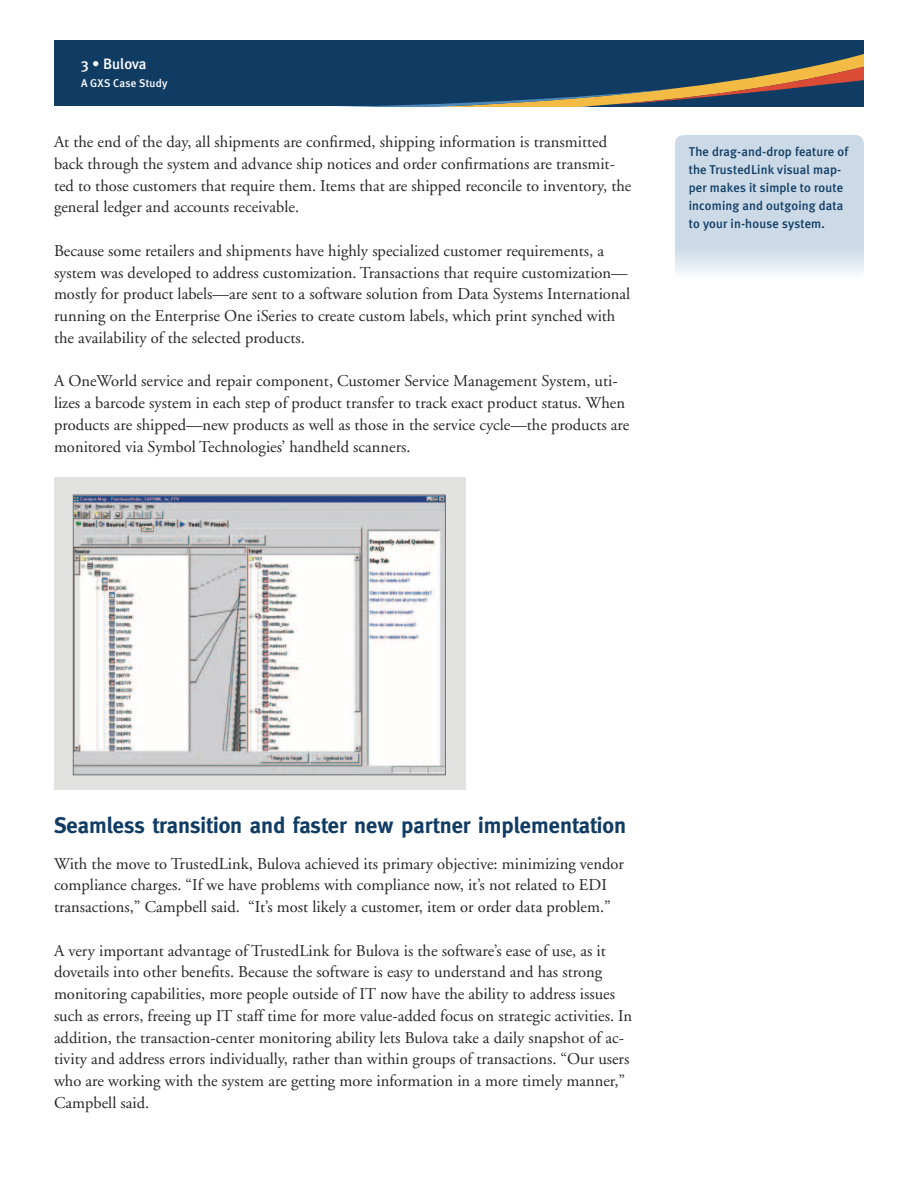
<style>
.page{position:relative;width:918px;height:1188px;background:#fff}
.page>*{position:absolute;margin:0;border:0;box-sizing:border-box;transform-origin:0 0}
.t1{font:700 22.5px "Meta";color:#103c64}
.t2{font:16.5px/21.8px "Adobe Garamond";color:#262527}
.t3{font:500 15px "Meta Plus";color:#fff}
.t4{font:500 12.75px/18px "Meta Plus";letter-spacing:.01em;color:#103c64}
.t5{font:500 11.25px "Meta Plus";letter-spacing:.01em;color:#fff}
</style>
<div class="page">
<div style="left:54px;top:40px;width:810px;height:66px;background:#103c64"></div>
<svg style="left:380px;top:54px;width:484px;height:52px"></svg>
<svg style="left:675px;top:135px;width:189px;height:138px;background:#cfdce8"></svg>
<div style="left:54px;top:477px;width:412px;height:313px;background:#e2e2e0"></div>
<img style="left:75px;top:497px;width:369px;height:276px">
<div style="left:73px;top:495px;width:373px;height:280px;border:1px solid #707176"></div>
<p class="t3" style="left:81px;top:55px;width:67px">3 • Bulova</p>
<p class="t5" style="left:81px;top:77px;width:88px">A GXS Case Study</p>
<p class="t2" style="left:54px;top:131px;width:579px">At the end of the day, all shipments are confirmed, shipping information is transmitted back through the system and advance ship notices and order confirmations are transmit&shy;ted to those customers that require them. Items that are shipped reconcile to inventory, the general ledger and accounts receivable.</p>
<p class="t2" style="left:54px;top:240px;width:578px">Because some retailers and shipments have highly specialized customer requirements, a system was developed to address customization. Transactions that require customization— mostly for product labels—are sent to a software solution from Data Systems International running on the Enterprise One iSeries to create custom labels, which print synched with the availability of the selected products.</p>
<p class="t2" style="left:54px;top:371px;width:577px">A OneWorld service and repair component, Customer Service Management System, uti&shy;lizes a barcode system in each step of product transfer to track exact product status. When products are shipped—new products as well as those in the service cycle—the products are monitored via Symbol Technologies’ handheld scanners.</p>
<p class="t4" style="left:689px;top:143px;width:161px">The drag-and-drop feature of the TrustedLink visual map&shy;per makes it simple to route incoming and outgoing data to your in-house system.</p>
<h1 class="t1" style="left:54px;top:812px;width:574px">Seamless transition and faster new partner implementation</h1>
<p class="t2" style="left:54px;top:853px;width:571px">With the move to TrustedLink, Bulova achieved its primary objective: minimizing vendor compliance charges. “If we have problems with compliance now, it’s not related to EDI transactions,” Campbell said. “It’s most likely a customer, item or order data problem.”</p>
<p class="t2" style="left:54px;top:940px;width:580px">A very important advantage of TrustedLink for Bulova is the software’s ease of use, as it dovetails into other benefits. Because the software is easy to understand and has strong monitoring capabilities, more people outside of IT now have the ability to address issues such as errors, freeing up IT staff time for more value-added focus on strategic activities. In addition, the transaction-center monitoring ability lets Bulova take a daily snapshot of ac&shy;tivity and address errors individually, rather than within groups of transactions. “Our users who are working with the system are getting more information in a more timely manner,” Campbell said.</p>
</div>
